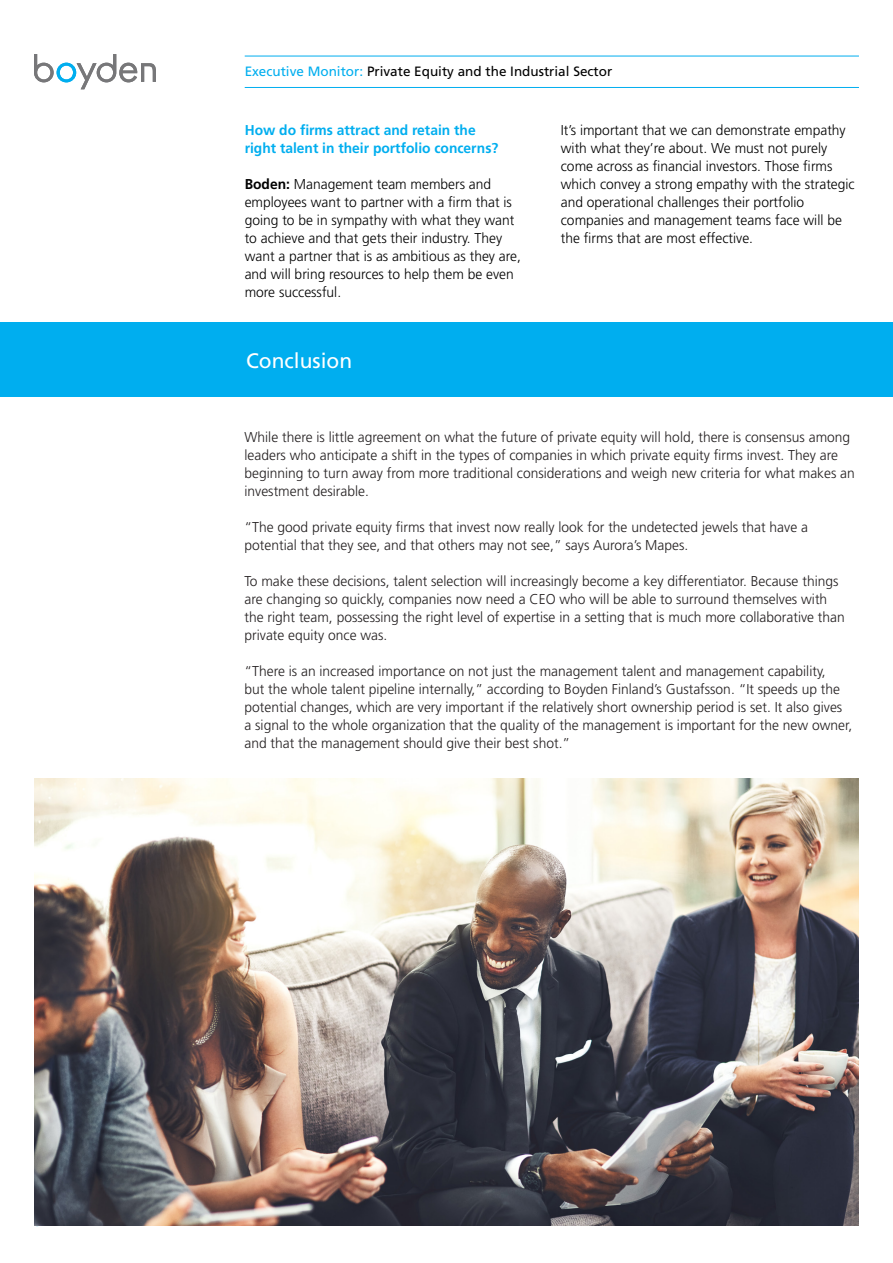
<style>
.page{position:relative;width:893px;height:1263px;background:#fff}
.page>*{position:absolute;margin:0;border:0;box-sizing:border-box;transform-origin:0 0}
.t1{font:21px "Frutiger";color:#fff}
.t2{font:300 14.25px/18px "Frutiger";color:#231f20}
.t3{font:300 14.25px/18px "Frutiger";color:#000}
.t4{font:700 14.25px/18px "Frutiger";color:#00aeef}
.t5{font:13.5px "Frutiger";color:#000}
.s1{color:#00aeef}
.s2{font-weight:700}
</style>
<div class="page">
<svg style="left:34px;top:54px;width:122px;height:35px"></svg>
<div style="left:0;top:322px;width:893px;height:75px;background:#00aeef"></div>
<img style="left:34px;top:778px;width:824px;height:448px">
<hr style="left:245px;top:56px;width:614px;height:1px;background:#00aeef">
<hr style="left:245px;top:87px;width:614px;height:1px;background:#00aeef">
<p class="t5" style="left:245px;top:64px;width:369px"><span class="s1">Executive Monitor:</span> Private Equity and the Industrial Sector</p>
<p class="t4" style="left:245px;top:121px;width:255px">How do firms attract and retain the right talent in their portfolio concerns?</p>
<p class="t3" style="left:245px;top:175px;width:278px"><span class="s2">Boden:</span> Management team members and employees want to partner with a firm that is going to be in sympathy with what they want to achieve and that gets their industry. They want a partner that is as ambitious as they are, and will bring resources to help them be even more successful.</p>
<p class="t1" style="left:246px;top:348px;width:108px">Conclusion</p>
<p class="t3" style="left:561px;top:121px;width:295px">It’s important that we can demonstrate empathy with what they’re about. We must not purely come across as financial investors. Those firms which convey a strong empathy with the strategic and operational challenges their portfolio companies and management teams face will be the firms that are most effective.</p>
<p class="t2" style="left:244px;top:428px;width:612px">While there is little agreement on what the future of private equity will hold, there is consensus among leaders who anticipate a shift in the types of companies in which private equity firms invest. They are beginning to turn away from more traditional considerations and weigh new criteria for what makes an investment desirable.</p>
<p class="t2" style="left:244px;top:518px;width:565px">“The good private equity firms that invest now really look for the undetected jewels that have a potential that they see, and that others may not see,” says Aurora’s Mapes.</p>
<p class="t2" style="left:244px;top:572px;width:602px">To make these decisions, talent selection will increasingly become a key differentiator. Because things are changing so quickly, companies now need a CEO who will be able to surround themselves with the right team, possessing the right level of expertise in a setting that is much more collaborative than private equity once was.</p>
<p class="t2" style="left:244px;top:662px;width:609px">“There is an increased importance on not just the management talent and management capability,<br>but the whole talent pipeline internally,” according to Boyden Finland’s Gustafsson. “It speeds up the potential changes, which are very important if the relatively short ownership period is set. It also gives a signal to the whole organization that the quality of the management is important for the new owner, and that the management should give their best shot.”</p>
</div>
